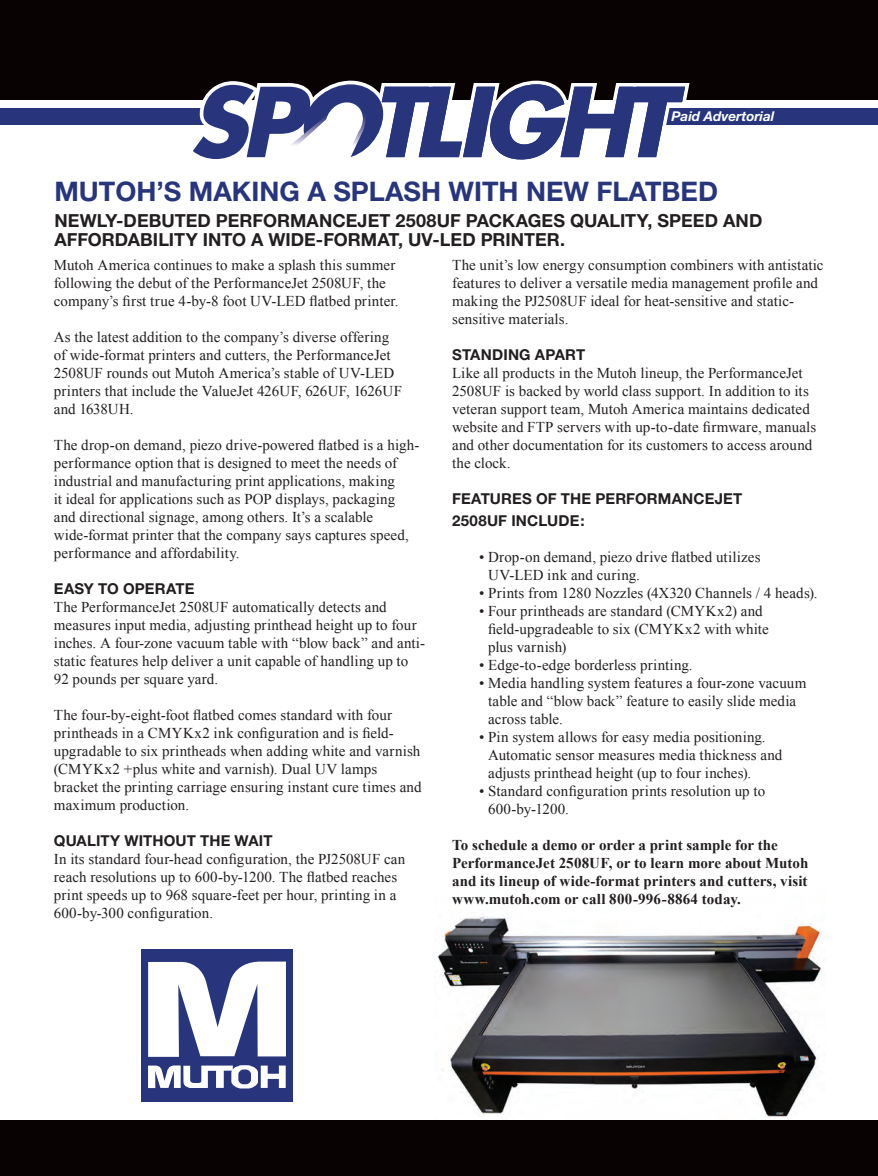
<style>
.page{position:relative;width:878px;height:1176px;background:#fff}
.page>*{position:absolute;margin:0;border:0;box-sizing:border-box;transform-origin:0 0}
.t1{font:700 27px "Helvetica Neue";color:#28357d}
.t2{font:700 18px/19.5px "Helvetica Neue";letter-spacing:.005em;color:#231f20}
.t3{font:15px/18px "Times New Roman";letter-spacing:.005em;color:#231f20}
.t4{font:700 15px/18px "Times New Roman";color:#231f20}
.t5{font:700 15px/21.6px "Helvetica Neue";letter-spacing:.01em;color:#231f20}
.t6{font:italic 700 13.5px "Helvetica Neue";color:#fff}
</style>
<div class="page">
<img style="left:437px;top:913px;width:386px;height:207px">
<div style="left:0;top:0;width:878px;height:100px;background:#080302"></div>
<div style="left:0;top:1120px;width:878px;height:56px;background:#080302"></div>
<div style="left:653px;top:108px;width:225px;height:17px;background:#28357d"></div>
<div style="left:0;top:108px;width:217px;height:17px;background:#28357d"></div>
<svg style="left:193px;top:80px;width:497px;height:80px"></svg>
<div style="left:141px;top:949px;width:151px;height:152px;background:#28357d"></div>
<svg style="left:148px;top:1065px;width:138px;height:23px"></svg>
<svg style="left:148px;top:961px;width:138px;height:96px"></svg>
<p class="t6" style="left:671px;top:108px;width:104px">Paid Advertorial</p>
<h1 class="t1" style="left:54px;top:175px;width:665px">MUTOH’S MAKING A SPLASH WITH NEW FLATBED</h1>
<p class="t2" style="left:54px;top:210px;width:709px">NEWLY-DEBUTED PERFORMANCEJET 2508UF PACKAGES QUALITY, SPEED AND<br>AFFORDABILITY INTO A WIDE-FORMAT, UV-LED PRINTER.</p>
<p class="t3" style="left:54px;top:256px;width:346px">Mutoh America continues to make a splash this summer following the debut of the PerformanceJet 2508UF, the company’s first true 4-by-8 foot UV-LED flatbed printer.</p>
<p class="t3" style="left:54px;top:328px;width:350px">As the latest addition to the company’s diverse offering of wide-format printers and cutters, the PerformanceJet 2508UF rounds out Mutoh America’s stable of UV-LED printers that include the ValueJet 426UF, 626UF, 1626UF and 1638UH.</p>
<p class="t3" style="left:54px;top:436px;width:367px">The drop-on demand, piezo drive-powered flatbed is a high&shy;performance option that is designed to meet the needs of industrial and manufacturing print applications, making<br>it ideal for applications such as POP displays, packaging and directional signage, among others. It’s a scalable wide-format printer that the company says captures speed, performance and affordability.</p>
<p class="t5" style="left:54px;top:578px;width:142px">EASY TO OPERATE</p>
<p class="t3" style="left:54px;top:598px;width:373px">The PerformanceJet 2508UF automatically detects and measures input media, adjusting printhead height up to four inches. A four-zone vacuum table with “blow back” and anti&shy;static features help deliver a unit capable of handling up to 92 pounds per square yard.</p>
<p class="t3" style="left:54px;top:706px;width:369px">The four-by-eight-foot flatbed comes standard with four printheads in a CMYKx2 ink configuration and is field&shy;upgradable to six printheads when adding white and varnish (CMYKx2 +plus white and varnish). Dual UV lamps bracket the printing carriage ensuring instant cure times and maximum production.</p>
<p class="t5" style="left:54px;top:830px;width:220px">QUALITY WITHOUT THE WAIT</p>
<p class="t3" style="left:54px;top:850px;width:353px">In its standard four-head configuration, the PJ2508UF can reach resolutions up to 600-by-1200. The flatbed reaches print speeds up to 968 square-feet per hour, printing in a 600-by-300 configuration.</p>
<p class="t3" style="left:452px;top:256px;width:373px">The unit’s low energy consumption combiners with antistatic features to deliver a versatile media management profile and making the PJ2508UF ideal for heat-sensitive and static&shy;sensitive materials.</p>
<p class="t5" style="left:452px;top:344px;width:135px">STANDING APART</p>
<p class="t3" style="left:452px;top:364px;width:366px">Like all products in the Mutoh lineup, the PerformanceJet 2508UF is backed by world class support. In addition to its veteran support team, Mutoh America maintains dedicated website and FTP servers with up-to-date firmware, manuals and other documentation for its customers to access around the clock.</p>
<p class="t5" style="left:452px;top:488px;width:292px">FEATURES OF THE PERFORMANCEJET<br>2508UF INCLUDE:</p>
<p class="t3" style="left:488px;top:547px;width:274px;text-indent:-9px">• Drop-on demand, piezo drive flatbed utilizes<br>UV-LED ink and curing.</p>
<p class="t3" style="left:479px;top:583px;width:340px">• Prints from 1280 Nozzles (4X320 Channels / 4 heads).</p>
<p class="t3" style="left:488px;top:601px;width:282px;text-indent:-9px">• Four printheads are standard (CMYKx2) and field-upgradeable to six (CMYKx2 with white plus varnish)</p>
<p class="t3" style="left:479px;top:655px;width:215px">• Edge-to-edge borderless printing.</p>
<p class="t3" style="left:488px;top:673px;width:320px;text-indent:-9px">• Media handling system features a four-zone vacuum table and “blow back” feature to easily slide media across table.</p>
<p class="t3" style="left:488px;top:727px;width:296px;text-indent:-9px">• Pin system allows for easy media positioning.<br>Automatic sensor measures media thickness and adjusts printhead height (up to four inches).</p>
<p class="t3" style="left:488px;top:781px;width:279px;text-indent:-9px">• Standard configuration prints resolution up to<br>600-by-1200.</p>
<p class="t4" style="left:452px;top:835px;width:358px">To schedule a demo or order a print sample for the PerformanceJet 2508UF, or to learn more about Mutoh and its lineup of wide-format printers and cutters, visit www.mutoh.com or call 800-996-8864 today.</p>
</div>
